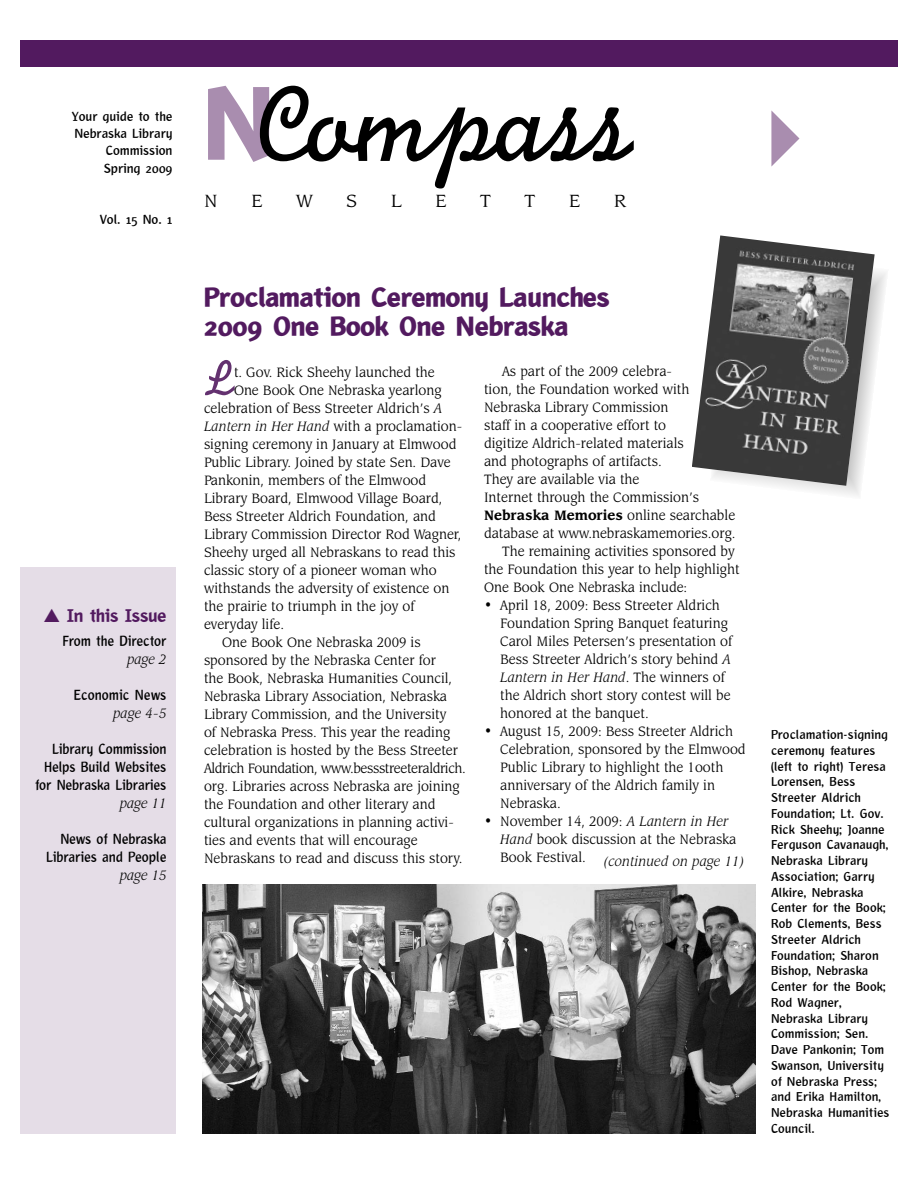
<style>
.page{position:relative;width:918px;height:1188px;background:#fff}
.page>*{position:absolute;margin:0;border:0;box-sizing:border-box;transform-origin:0 0}
.t1{font:112.5px "Monoline Script MT Std";letter-spacing:-.01em;color:#000}
.t2{font:52.5px "Monoline Script MT Std";color:#63316f}
.t3{font:900 28.5px/28.5px "Liga Sans LT Std";letter-spacing:-.005em;color:#521a5f}
.t4{font:19.5px "Leawood IT Cby BT";color:#000}
.t5{font:800 18.75px "Liga Sans LT Std";letter-spacing:-.01em;color:#521a5f}
.t6{font:15px/18px "Leawood IT Cby BT";color:#000;scale:.92 1}
.t7{font:700 15px/18px "Liga Sans LT Std";letter-spacing:-.01em;color:#000;text-align:right;scale:.92 1}
.t8{font:italic 15px "Leawood IT Cby BT";color:#000;scale:.92 1}
.t9{font:15px "Leawood IT Cby BT";letter-spacing:-.025em;color:#000;scale:.92 1}
.t10{font:700 15px "Leawood IT Cby BT";color:#000;scale:.92 1}
.t11{font:700 13.5px/17.2px "Liga Sans LT Std";letter-spacing:-.01em;color:#000;text-align:right}
.t12{font:700 13.2px/15.8px "Liga Sans LT Std";color:#000}
.s1{font-family:"Liga Sans LT Std";font-weight:900;font-size:108px;color:#a98daf}
.s2{font-weight:400}
.s3{font-style:italic}
</style>
<div class="page">
<svg style="left:784px;top:271px;width:102px;height:225px"></svg>
<div style="left:20px;top:567px;width:156px;height:567px;background:#e5dde7"></div>
<div style="left:20px;top:40px;width:878px;height:28px;background:#521a5f"></div>
<svg style="left:771px;top:110px;width:28px;height:57px"></svg>
<img style="left:692px;top:236px;width:183px;height:250px">
<img style="left:202px;top:884px;width:554px;height:250px">
<p class="t11" style="left:72px;top:108px;width:102px">Your guide to the<br>Nebraska Library<br>Commission<br>Spring 2009</p>
<p class="t11" style="left:100px;top:212px;width:74px">Vol. 15 No. 1</p>
<p class="t5" style="left:43px;top:609px;width:125px">▲ In this Issue</p>
<p class="t7" style="left:62px;top:633px;width:115px">From the Director</p>
<p class="t8" style="left:127px;top:653px;width:44px">page 2</p>
<p class="t7" style="left:74px;top:687px;width:102px">Economic News</p>
<p class="t8" style="left:113px;top:707px;width:60px">page 4-5</p>
<p class="t7" style="left:35px;top:741px;width:144px">Library Commission<br>Helps Build Websites for Nebraska Libraries</p>
<p class="t8" style="left:120px;top:797px;width:52px">page 11</p>
<p class="t7" style="left:46px;top:831px;width:132px">News of Nebraska<br>Libraries and People</p>
<p class="t8" style="left:120px;top:869px;width:52px">page 15</p>
<h1 class="t1" style="left:204px;top:81px;width:430px"><span class="s1">N</span>Compass</h1>
<h3 class="t4" style="left:204px;top:193px;width:15px">N</h3>
<h3 class="t4" style="left:251px;top:193px;width:13px">E</h3>
<h3 class="t4" style="left:296px;top:193px;width:18px">W</h3>
<h3 class="t4" style="left:346px;top:193px;width:12px">S</h3>
<h3 class="t4" style="left:391px;top:193px;width:12px">L</h3>
<h3 class="t4" style="left:435px;top:193px;width:13px">E</h3>
<h3 class="t4" style="left:480px;top:193px;width:12px">T</h3>
<h3 class="t4" style="left:524px;top:193px;width:12px">T</h3>
<h3 class="t4" style="left:569px;top:193px;width:13px">E</h3>
<h3 class="t4" style="left:614px;top:193px;width:14px">R</h3>
<h3 class="t3" style="left:204px;top:286px;width:407px">Proclamation Ceremony Launches<br>2009 One Book One Nebraska</h3>
<h2 class="t2" style="left:204px;top:357px;width:32px">L</h2>
<p class="t6" style="left:234px;top:364px;width:220px">t. Gov. Rick Sheehy launched the</p>
<p class="t6" style="left:502px;top:364px;width:186px">As part of the 2009 celebra-</p>
<p class="t6" style="left:484px;top:382px;width:225px">tion, the Foundation worked with</p>
<p class="t6" style="left:484px;top:400px;width:202px">Nebraska Library Commission</p>
<p class="t6" style="left:484px;top:418px;width:199px">staff in a cooperative effort to</p>
<p class="t6" style="left:484px;top:436px;width:219px">digitize Aldrich-related materials</p>
<p class="t6" style="left:484px;top:454px;width:195px">and photographs of artifacts.</p>
<p class="t6" style="left:484px;top:472px;width:170px">They are available via the</p>
<p class="t6" style="left:484px;top:490px;width:235px">Internet through the Commission’s</p>
<p class="t10" style="left:484px;top:509px;width:275px">Nebraska Memories <span class="s2">online searchable</span></p>
<p class="t6" style="left:484px;top:526px;width:275px">database at www.nebraskamemories.org.</p>
<p class="t6" style="left:502px;top:544px;width:254px">The remaining activities sponsored by</p>
<p class="t6" style="left:484px;top:562px;width:279px">the Foundation this year to help highlight</p>
<p class="t6" style="left:484px;top:580px;width:222px">One Book One Nebraska include:</p>
<p class="t6" style="left:500px;top:598px;width:254px;text-indent:-16px">• April 18, 2009: Bess Streeter Aldrich Foundation Spring Banquet featuring Carol Miles Petersen’s presentation of Bess Streeter Aldrich’s story behind <span class="s3">A Lantern in Her Hand</span>. The winners of the Aldrich short story contest will be honored at the banquet.</p>
<p class="t6" style="left:500px;top:724px;width:268px;text-indent:-16px">• August 15, 2009: Bess Streeter Aldrich<br>Celebration, sponsored by the Elmwood<br>Public Library to highlight the 1ooth anniversary of the Aldrich family in<br>Nebraska.</p>
<p class="t6" style="left:500px;top:814px;width:258px;text-indent:-16px">• November 14, 2009: <span class="s3">A Lantern in Her<br>Hand</span> book discussion at the Nebraska</p>
<p class="t8" style="left:500px;top:855px;width:267px"><sup>Book</sup> <sup>Festival.</sup> (continued on page 11)</p>
<p class="t6" style="left:234px;top:382px;width:227px">One Book One Nebraska yearlong</p>
<p class="t6" style="left:204px;top:400px;width:261px">celebration of Bess Streeter Aldrich’s <span class="s3">A</span></p>
<p class="t6" style="left:204px;top:418px;width:282px"><span class="s3">Lantern in Her Hand</span> with a proclamation-</p>
<p class="t6" style="left:204px;top:436px;width:276px">signing ceremony in January at Elmwood</p>
<p class="t6" style="left:204px;top:454px;width:270px">Public Library. Joined by state Sen. Dave</p>
<p class="t6" style="left:204px;top:472px;width:243px">Pankonin, members of the Elmwood</p>
<p class="t6" style="left:204px;top:490px;width:261px">Library Board, Elmwood Village Board,</p>
<p class="t6" style="left:204px;top:508px;width:254px">Bess Streeter Aldrich Foundation, and</p>
<p class="t6" style="left:204px;top:526px;width:281px">Library Commission Director Rod Wagner,</p>
<p class="t6" style="left:204px;top:544px;width:275px">Sheehy urged all Nebraskans to read this</p>
<p class="t6" style="left:204px;top:562px;width:254px">classic story of a pioneer woman who</p>
<p class="t6" style="left:204px;top:580px;width:268px">withstands the adversity of existence on</p>
<p class="t6" style="left:204px;top:598px;width:230px">the prairie to triumph in the joy of</p>
<p class="t6" style="left:204px;top:616px;width:89px">everyday life.</p>
<p class="t6" style="left:222px;top:634px;width:217px">One Book One Nebraska 2009 is</p>
<p class="t6" style="left:204px;top:652px;width:254px">sponsored by the Nebraska Center for</p>
<p class="t6" style="left:204px;top:670px;width:271px">the Book, Nebraska Humanities Council,</p>
<p class="t6" style="left:204px;top:688px;width:266px">Nebraska Library Association, Nebraska</p>
<p class="t6" style="left:204px;top:706px;width:265px">Library Commission, and the University</p>
<p class="t6" style="left:204px;top:724px;width:269px">of Nebraska Press. This year the reading</p>
<p class="t6" style="left:204px;top:742px;width:278px">celebration is hosted by the Bess Streeter</p>
<p class="t9" style="left:204px;top:762px;width:286px">Aldrich Foundation, www.bessstreeteraldrich.</p>
<p class="t6" style="left:204px;top:778px;width:280px">org. Libraries across Nebraska are joining</p>
<p class="t6" style="left:204px;top:796px;width:253px">the Foundation and other literary and</p>
<p class="t6" style="left:204px;top:814px;width:273px">cultural organizations in planning activi-</p>
<p class="t6" style="left:204px;top:832px;width:234px">ties and events that will encourage</p>
<p class="t6" style="left:204px;top:850px;width:282px">Nebraskans to read and discuss this story.</p>
<p class="t12" style="left:771px;top:727px;width:120px">Proclamation-signing ceremony features (left to right) Teresa<br>Lorensen, Bess<br>Streeter Aldrich<br>Foundation; Lt. Gov.<br>Rick Sheehy; Joanne<br>Ferguson Cavanaugh,<br>Nebraska Library<br>Association; Garry<br>Alkire, Nebraska<br>Center for the Book;<br>Rob Clements, Bess<br>Streeter Aldrich<br>Foundation; Sharon<br>Bishop, Nebraska<br>Center for the Book;<br>Rod Wagner,<br>Nebraska Library<br>Commission; Sen.<br>Dave Pankonin; Tom<br>Swanson, University of Nebraska Press; and Erika Hamilton,<br>Nebraska Humanities<br>Council.</p>
</div>
